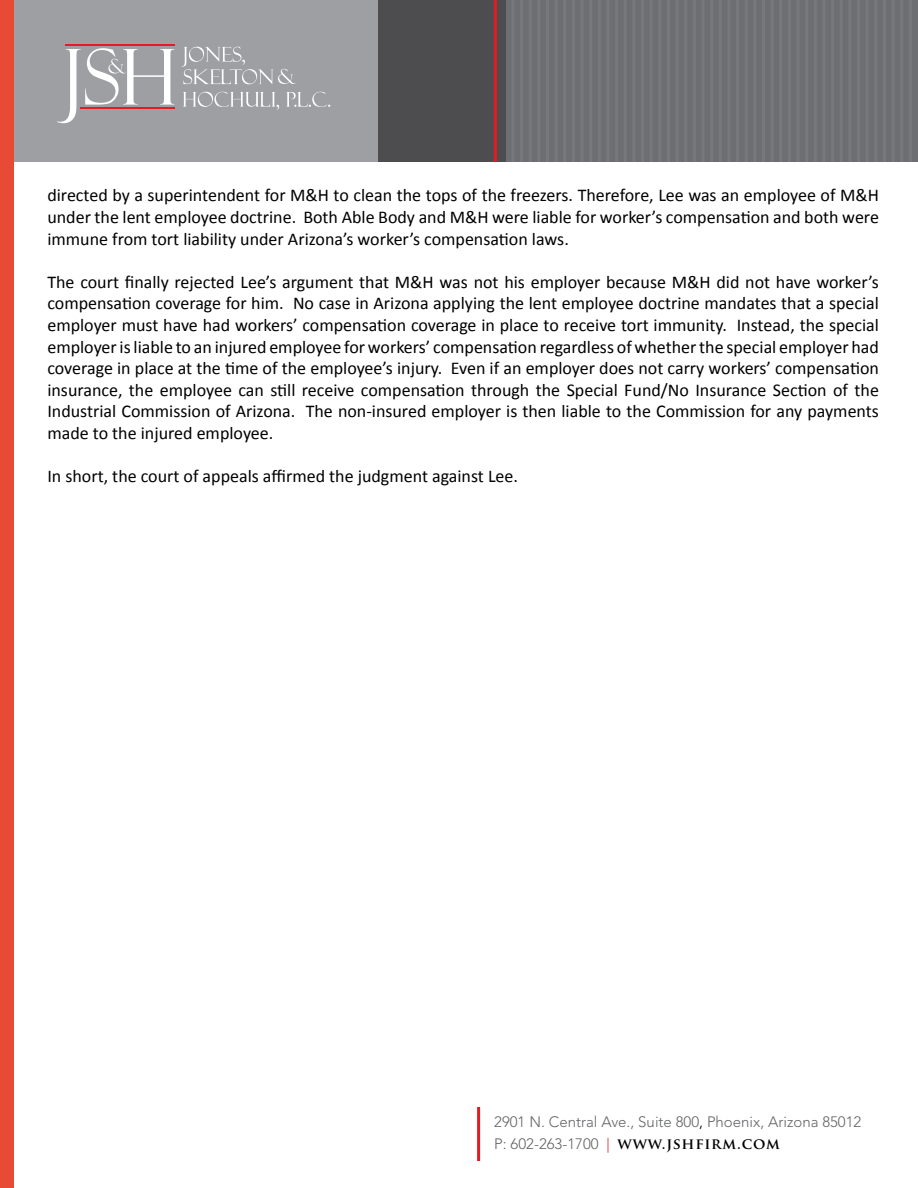
<style>
.page{position:relative;width:918px;height:1188px;background:#fff}
.page>*{position:absolute;margin:0;border:0;box-sizing:border-box;transform-origin:0 0}
.t1{font:18px/21.6px "Calibri";color:#000;text-align:justify}
.t2{font:300 15px "Avenir LT Std";color:#636466}
.t3{font:700 15px "Trajan Pro";letter-spacing:.055em;color:#000}
.s1{color:#000}
.s2{font-family:"Avenir LT Std";font-weight:300;color:#636466}
.s3{font-family:"Avenir LT Std";font-weight:300;color:#e31b23}
</style>
<div class="page">
<div style="left:486px;top:0;width:432px;height:162px;background:#6d6e71"></div>
<div style="left:378px;top:0;width:128px;height:162px;background:#4d4d4f"></div>
<div style="left:0;top:0;width:378px;height:162px;background:#9d9fa2"></div>
<svg style="left:181px;top:47px;width:115px;height:37px"></svg>
<svg style="left:183px;top:92px;width:96px;height:18px"></svg>
<svg style="left:286px;top:92px;width:44px;height:15px"></svg>
<svg style="left:57px;top:48px;width:117px;height:75px"></svg>
<hr style="left:66px;top:44px;width:109px;height:1px;background:#e31b23">
<hr style="left:81px;top:108px;width:94px;height:1px;background:#e31b23">
<div style="left:0;top:0;width:13px;height:1188px;background:#e74b36"></div>
<hr style="left:494px;top:0;width:3px;height:162px;background:#e31b23">
<hr style="left:511px;top:0;width:3px;height:162px;background:#77787b">
<hr style="left:520px;top:0;width:3px;height:162px;background:#77787b">
<hr style="left:529px;top:0;width:3px;height:162px;background:#77787b">
<hr style="left:537px;top:0;width:3px;height:162px;background:#77787b">
<hr style="left:546px;top:0;width:3px;height:162px;background:#77787b">
<hr style="left:555px;top:0;width:3px;height:162px;background:#77787b">
<hr style="left:563px;top:0;width:3px;height:162px;background:#77787b">
<hr style="left:572px;top:0;width:3px;height:162px;background:#77787b">
<hr style="left:581px;top:0;width:3px;height:162px;background:#77787b">
<hr style="left:589px;top:0;width:3px;height:162px;background:#77787b">
<hr style="left:598px;top:0;width:3px;height:162px;background:#77787b">
<hr style="left:606px;top:0;width:3px;height:162px;background:#77787b">
<hr style="left:615px;top:0;width:3px;height:162px;background:#77787b">
<hr style="left:624px;top:0;width:3px;height:162px;background:#77787b">
<hr style="left:632px;top:0;width:3px;height:162px;background:#77787b">
<hr style="left:641px;top:0;width:3px;height:162px;background:#77787b">
<hr style="left:650px;top:0;width:3px;height:162px;background:#77787b">
<hr style="left:658px;top:0;width:3px;height:162px;background:#77787b">
<hr style="left:667px;top:0;width:3px;height:162px;background:#77787b">
<hr style="left:676px;top:0;width:3px;height:162px;background:#77787b">
<hr style="left:684px;top:0;width:3px;height:162px;background:#77787b">
<hr style="left:693px;top:0;width:3px;height:162px;background:#77787b">
<hr style="left:702px;top:0;width:3px;height:162px;background:#77787b">
<hr style="left:710px;top:0;width:3px;height:162px;background:#77787b">
<hr style="left:719px;top:0;width:3px;height:162px;background:#77787b">
<hr style="left:727px;top:0;width:3px;height:162px;background:#77787b">
<hr style="left:736px;top:0;width:3px;height:162px;background:#77787b">
<hr style="left:745px;top:0;width:3px;height:162px;background:#77787b">
<hr style="left:753px;top:0;width:3px;height:162px;background:#77787b">
<hr style="left:762px;top:0;width:3px;height:162px;background:#77787b">
<hr style="left:771px;top:0;width:3px;height:162px;background:#77787b">
<hr style="left:779px;top:0;width:3px;height:162px;background:#77787b">
<hr style="left:788px;top:0;width:3px;height:162px;background:#77787b">
<hr style="left:797px;top:0;width:3px;height:162px;background:#77787b">
<hr style="left:805px;top:0;width:3px;height:162px;background:#77787b">
<hr style="left:814px;top:0;width:3px;height:162px;background:#77787b">
<hr style="left:822px;top:0;width:3px;height:162px;background:#77787b">
<hr style="left:831px;top:0;width:3px;height:162px;background:#77787b">
<hr style="left:840px;top:0;width:3px;height:162px;background:#77787b">
<hr style="left:848px;top:0;width:3px;height:162px;background:#77787b">
<hr style="left:857px;top:0;width:3px;height:162px;background:#77787b">
<hr style="left:866px;top:0;width:3px;height:162px;background:#77787b">
<hr style="left:874px;top:0;width:3px;height:162px;background:#77787b">
<hr style="left:883px;top:0;width:3px;height:162px;background:#77787b">
<hr style="left:892px;top:0;width:3px;height:162px;background:#77787b">
<hr style="left:900px;top:0;width:3px;height:162px;background:#77787b">
<hr style="left:909px;top:0;width:3px;height:162px;background:#77787b">
<hr style="left:477px;top:1107px;width:3px;height:54px;background:#e31b23">
<p class="t1" style="left:47px;top:185px;width:833px">directed by a superintendent for M&amp;H to clean the tops of the freezers. Therefore, Lee was an employee of M&amp;H under the lent employee doctrine. Both Able Body and M&amp;H were liable for worker’s compensation and both were immune from tort liability under Arizona’s worker’s compensation laws.</p>
<p class="t1" style="left:47px;top:271px;width:833px">The court finally rejected Lee’s argument that M&amp;H was not his employer because M&amp;H did not have worker’s compensation coverage for him. No case in Arizona applying the lent employee doctrine mandates that a special employer must have had workers’ compensation coverage in place to receive tort immunity. Instead, the special employer is liable to an injured employee for workers’ compensation regardless of whether the special employer had coverage in place at the time of the employee’s injury. Even if an employer does not carry workers’ compensation insurance, the employee can still receive compensation through the Special Fund/No Insurance Section of the Industrial Commission of Arizona. The non-insured employer is then liable to the Commission for any payments made to the injured employee.</p>
<p class="t1" style="left:47px;top:465px;width:472px">In short, the court of appeals affirmed the judgment against Lee.</p>
<p class="t2" style="left:494px;top:1113px;width:369px">2901 N. Central Ave., Suite 800<span class="s1">,</span> Phoenix, Arizona 85012</p>
<p class="t3" style="left:494px;top:1134px;width:287px"><span class="s2">P: 602-263-1700</span> <span class="s3">|</span> WWW.JSHFIRM.COM</p>
</div>
